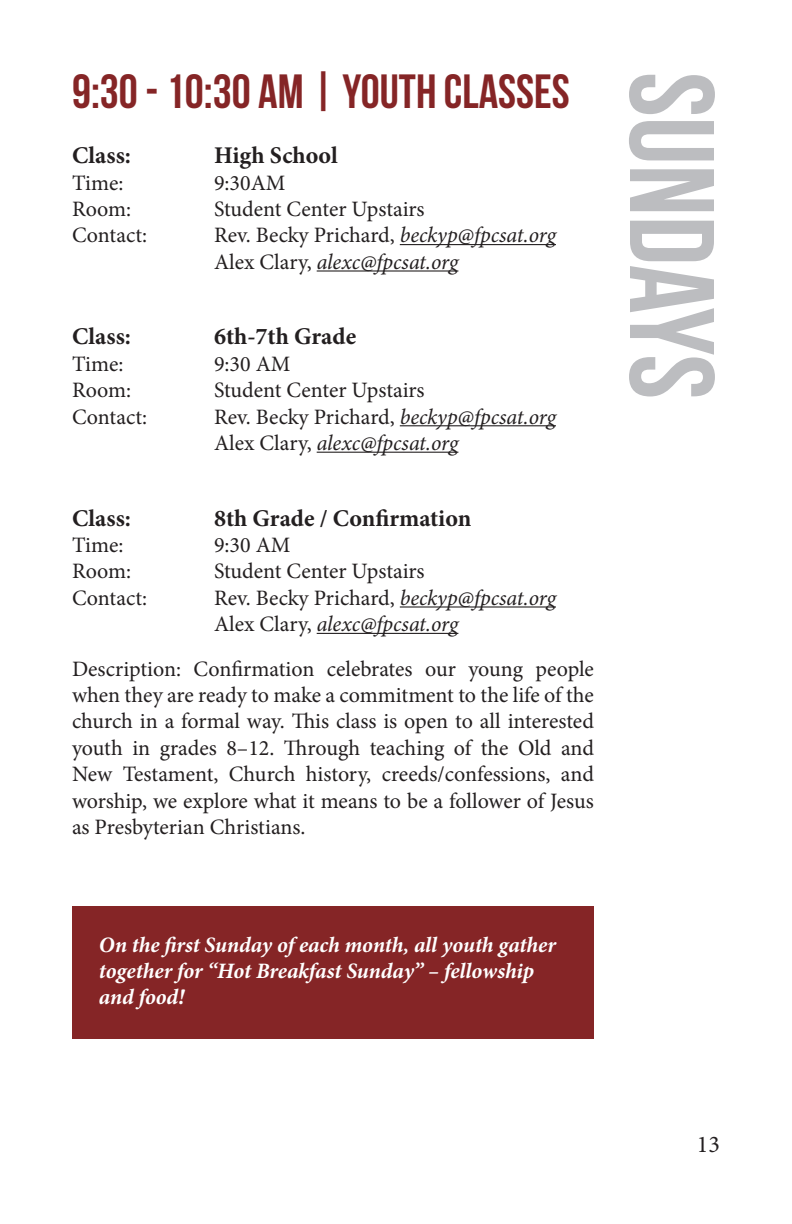
<style>
.page{position:relative;width:792px;height:1224px;background:#fff}
.page>*{position:absolute;margin:0;border:0;box-sizing:border-box;transform-origin:0 0}
.t1{font:700 120px "Bebas Neue";color:#bcbdc0}
.t2{font:700 48px "Bebas Neue";color:#852526}
.t3{font:700 24px "Minion Pro";color:#231f20}
.t4{font:24px "Minion Pro";color:#231f20}
.t5{font:22px/26.4px "Minion Pro";color:#231f20;text-align:justify}
.t6{font:italic 22px/26.4px "Minion Pro";letter-spacing:-.005em;color:#231f20}
.t7{font:italic 700 22px/26.4px "Minion Pro";letter-spacing:-.005em;color:#fff}
.s1{font-style:normal}
</style>
<div class="page">
<div style="left:72px;top:906px;width:522px;height:132px;background:#852526"></div>
<hr style="left:400px;top:244px;width:156px;height:1px;background:#231f20">
<hr style="left:317px;top:270px;width:141px;height:2px;background:#231f20">
<hr style="left:400px;top:425px;width:156px;height:1px;background:#231f20">
<hr style="left:317px;top:452px;width:141px;height:1px;background:#231f20">
<hr style="left:400px;top:606px;width:156px;height:2px;background:#231f20">
<hr style="left:317px;top:633px;width:141px;height:1px;background:#231f20">
<h2 class="t2" style="left:72px;top:65px;width:499px">9:30 - 10:30 AM | YOUTH CLASSES</h2>
<p class="t3" style="left:72px;top:139px;width:60px">Class:</p>
<p class="t3" style="left:214px;top:139px;width:125px">High School</p>
<p class="t5" style="left:72px;top:169px;width:53px">Time:</p>
<p class="t5" style="left:214px;top:169px;width:73px">9:30AM</p>
<p class="t5" style="left:72px;top:196px;width:61px">Room:</p>
<p class="t5" style="left:214px;top:196px;width:212px">Student Center Upstairs</p>
<p class="t5" style="left:72px;top:222px;width:77px">Contact:</p>
<p class="t6" style="left:214px;top:222px;width:344px"><span class="s1">Rev. Becky Prichard,</span> beckyp@fpcsat.org<br><span class="s1">Alex Clary,</span> alexc@fpcsat.org</p>
<p class="t3" style="left:72px;top:320px;width:60px">Class:</p>
<p class="t3" style="left:214px;top:320px;width:144px">6th-7th Grade</p>
<p class="t5" style="left:72px;top:351px;width:53px">Time:</p>
<p class="t5" style="left:214px;top:351px;width:78px">9:30 AM</p>
<p class="t5" style="left:72px;top:377px;width:61px">Room:</p>
<p class="t5" style="left:214px;top:377px;width:212px">Student Center Upstairs</p>
<p class="t5" style="left:72px;top:403px;width:77px">Contact:</p>
<p class="t6" style="left:214px;top:403px;width:344px"><span class="s1">Rev. Becky Prichard,</span> beckyp@fpcsat.org<br><span class="s1">Alex Clary,</span> alexc@fpcsat.org</p>
<p class="t3" style="left:72px;top:501px;width:60px">Class:</p>
<p class="t3" style="left:214px;top:501px;width:259px">8th Grade / Confirmation</p>
<p class="t5" style="left:72px;top:532px;width:53px">Time:</p>
<p class="t5" style="left:214px;top:532px;width:78px">9:30 AM</p>
<p class="t5" style="left:72px;top:558px;width:61px">Room:</p>
<p class="t5" style="left:214px;top:558px;width:212px">Student Center Upstairs</p>
<p class="t5" style="left:72px;top:585px;width:77px">Contact:</p>
<p class="t6" style="left:214px;top:585px;width:344px"><span class="s1">Rev. Becky Prichard,</span> beckyp@fpcsat.org<br><span class="s1">Alex Clary,</span> alexc@fpcsat.org</p>
<p class="t5" style="left:72px;top:655px;width:524px">Description: Confirmation celebrates our young people when they are ready to make a commitment to the life of the church in a formal way. This class is open to all interested youth in grades 8–12. Through teaching of the Old and New Testament, Church history, creeds/confessions, and worship, we explore what it means to be a follower of Jesus as Presbyterian Christians.</p>
<h1 class="t1" style="left:737px;top:72px;width:329px;rotate:90deg">SUNDAYS</h1>
<p class="t7" style="left:99px;top:931px;width:459px">On the first Sunday of each month, all youth gather together for “Hot Breakfast Sunday” – fellowship and food!</p>
<p class="t4" style="left:697px;top:1128px;width:25px">13</p>
</div>
